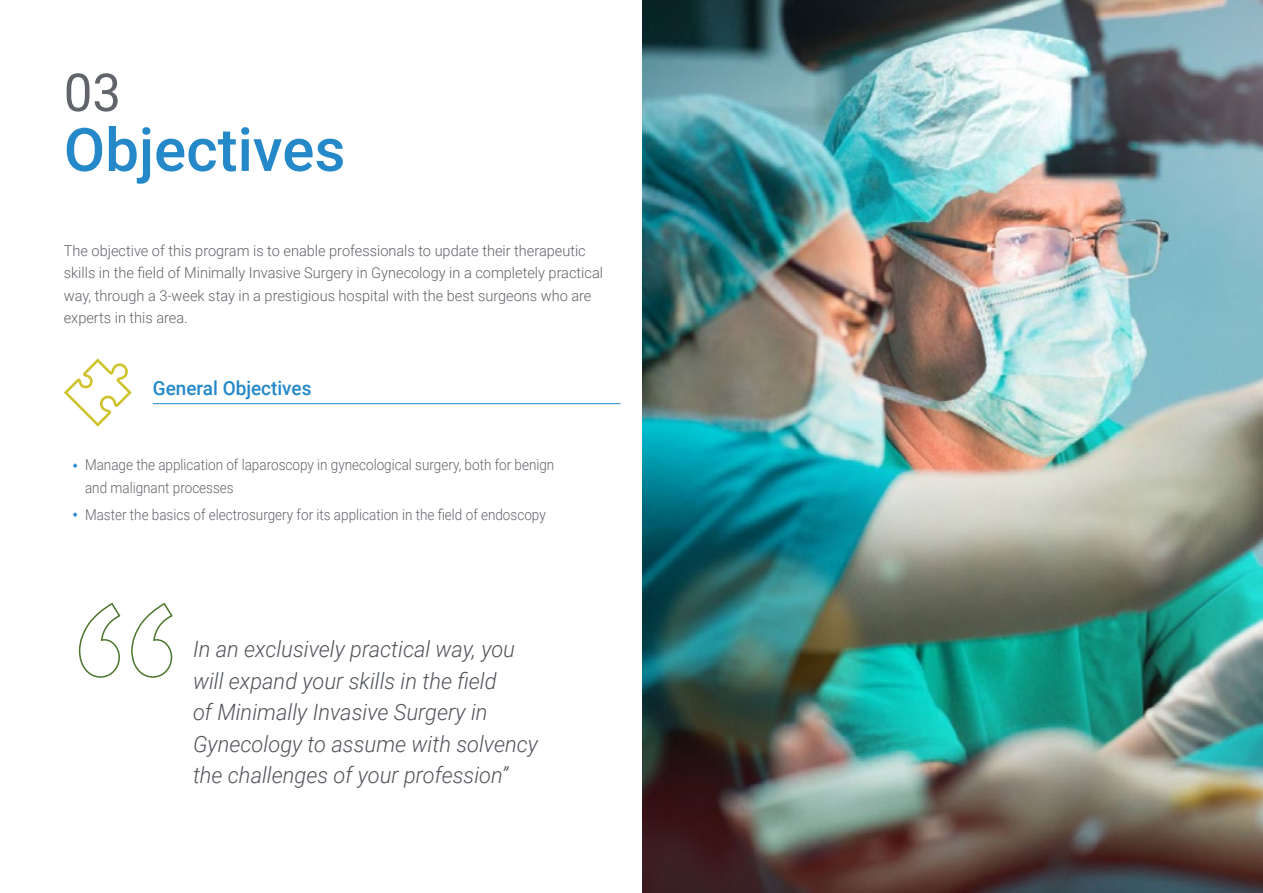
<style>
.page{position:relative;width:1263px;height:893px;background:#fff}
.page>*{position:absolute;margin:0;border:0;box-sizing:border-box;transform-origin:0 0}
.t1{font:500 60px "Roboto";color:#2488c9}
.t2{font:52.5px "Roboto";color:#61646a}
.t3{font:italic 300 22.5px/31.5px "Roboto";color:#52555b}
.t4{font:500 19.5px "Roboto";color:#2488c9}
.t5{font:300 15px/22.5px "Roboto";color:#61646a}
.t6{font:300 15px/22.5px "Roboto";color:#61646a;scale:.9 1}
</style>
<div class="page">
<hr style="left:153px;top:403px;width:468px;height:1px;background:#2488c9">
<svg style="left:64px;top:358px;width:68px;height:69px"></svg>
<img style="left:642px;top:0;width:621px;height:893px">
<svg style="left:78px;top:602px;width:95px;height:76px"></svg>
<h2 class="t2" style="left:64px;top:56px;width:59px">03</h2>
<h1 class="t1" style="left:64px;top:108px;width:283px">Objectives</h1>
<p class="t5" style="left:64px;top:239px;width:541px">The objective of this program is to enable professionals to update their therapeutic skills in the field of Minimally Invasive Surgery in Gynecology in a completely practical way, through a 3-week stay in a prestigious hospital with the best surgeons who are experts in this area.</p>
<h3 class="t4" style="left:153px;top:375px;width:160px">General Objectives</h3>
<p class="t6" style="left:85px;top:453px;width:523px">Manage the application of laparoscopy in gynecological surgery, both for benign and malignant processes</p>
<p class="t6" style="left:85px;top:503px;width:513px">Master the basics of electrosurgery for its application in the field of endoscopy</p>
<h3 class="t3" style="left:193px;top:633px;width:347px">In an exclusively practical way, you will expand your skills in the field<br>of Minimally Invasive Surgery in Gynecology to assume with solvency the challenges of your profession”</h3>
</div>
